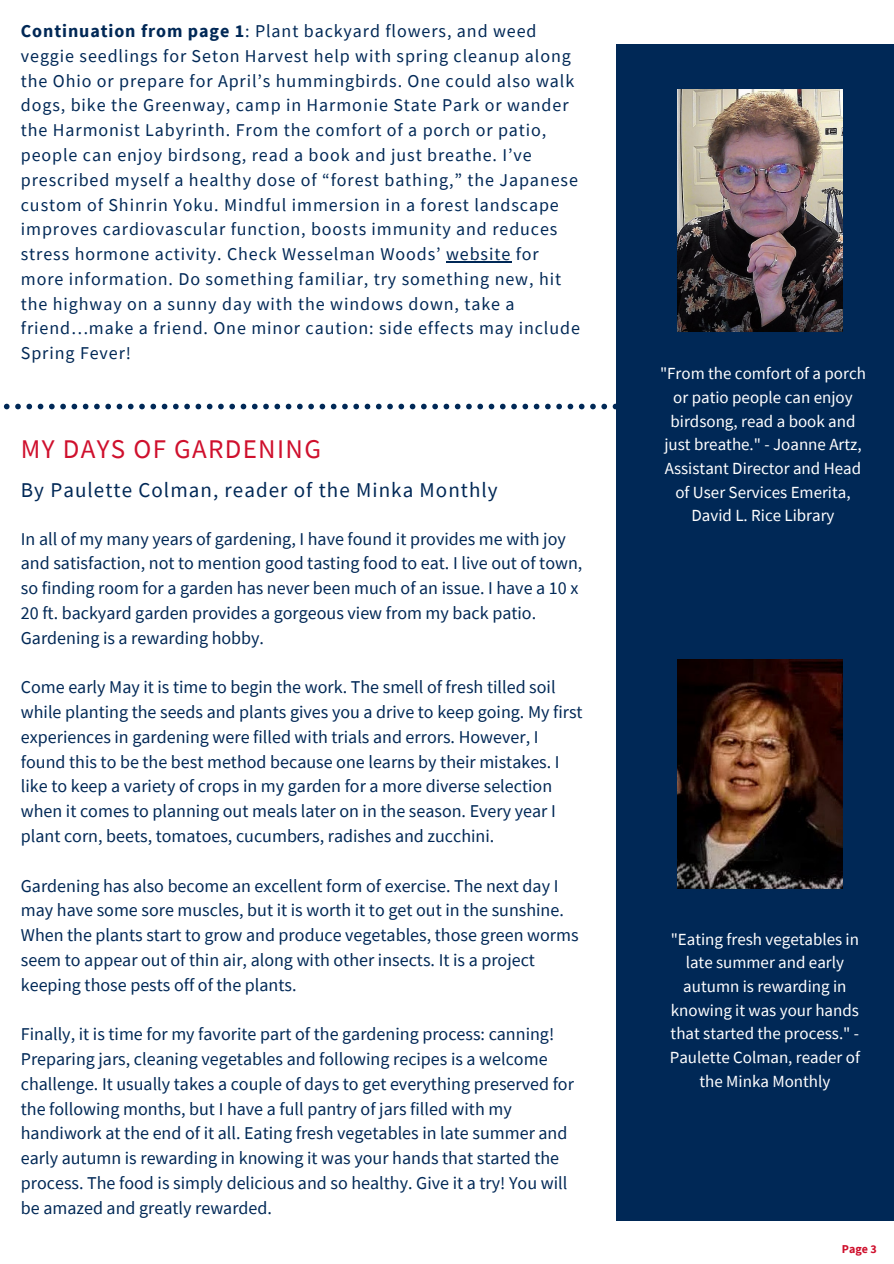
<style>
.page{position:relative;width:894px;height:1264px;background:#fff}
.page>*{position:absolute;margin:0;border:0;box-sizing:border-box;transform-origin:0 0}
.t1{font:27px "Source Sans Pro";letter-spacing:.05em;color:#cf102d}
.t2{font:21px "Source Sans Pro";letter-spacing:.05em;color:#002856}
.t3{font:18px/24.8px "Source Sans Pro";color:#002856}
.t4{font:18px/24.8px "Source Sans Pro";letter-spacing:.05em;color:#002856}
.t5{font:16.95px/23.7px "Source Sans Pro";color:#fff;text-align:center}
.t6{font:700 12px "Source Sans Pro";color:#cf102d}
.s1{font-weight:700}
</style>
<div class="page">
<svg style="left:3px;top:404px;width:613px;height:5px"></svg>
<div style="left:616px;top:44px;width:277px;height:1176px;background:#002856"></div>
<img style="left:677px;top:89px;width:165px;height:242px">
<img style="left:677px;top:659px;width:165px;height:229px">
<hr style="left:446px;top:261px;width:65px;height:1px;background:#002856">
<p class="t4" style="left:21px;top:18px;width:560px"><span class="s1">Continuation from page 1</span>: Plant backyard flowers, and weed veggie seedlings for Seton Harvest help with spring cleanup along the Ohio or prepare for April’s hummingbirds. One could also walk dogs, bike the Greenway, camp in Harmonie State Park or wander the Harmonist Labyrinth. From the comfort of a porch or patio, people can enjoy birdsong, read a book and just breathe. I’ve prescribed myself a healthy dose of “forest bathing,” the Japanese custom of Shinrin Yoku. Mindful immersion in a forest landscape improves cardiovascular function, boosts immunity and reduces stress hormone activity. Check Wesselman Woods’ website for more information. Do something familiar, try something new, hit the highway on a sunny day with the windows down, take a friend…make a friend. One minor caution: side effects may include Spring Fever!</p>
<p class="t1" style="left:21px;top:431px;width:301px">MY DAYS OF GARDENING</p>
<p class="t2" style="left:21px;top:476px;width:478px">By Paulette Colman, reader of the Minka Monthly</p>
<p class="t3" style="left:21px;top:526px;width:563px">In all of my many years of gardening, I have found it provides me with joy and satisfaction, not to mention good tasting food to eat. I live out of town, so finding room for a garden has never been much of an issue. I have a 10 x 20 ft. backyard garden provides a gorgeous view from my back patio.<br>Gardening is a rewarding hobby.</p>
<p class="t3" style="left:21px;top:674px;width:563px">Come early May it is time to begin the work. The smell of fresh tilled soil while planting the seeds and plants gives you a drive to keep going. My first experiences in gardening were filled with trials and errors. However, I found this to be the best method because one learns by their mistakes. I like to keep a variety of crops in my garden for a more diverse selection when it comes to planning out meals later on in the season. Every year I plant corn, beets, tomatoes, cucumbers, radishes and zucchini.</p>
<p class="t3" style="left:21px;top:872px;width:559px">Gardening has also become an excellent form of exercise. The next day I may have some sore muscles, but it is worth it to get out in the sunshine.<br>When the plants start to grow and produce vegetables, those green worms seem to appear out of thin air, along with other insects. It is a project keeping those pests off of the plants.</p>
<p class="t3" style="left:21px;top:1021px;width:554px">Finally, it is time for my favorite part of the gardening process: canning!<br>Preparing jars, cleaning vegetables and following recipes is a welcome challenge. It usually takes a couple of days to get everything preserved for the following months, but I have a full pantry of jars filled with my handiwork at the end of it all. Eating fresh vegetables in late summer and early autumn is rewarding in knowing it was your hands that started the process. The food is simply delicious and so healthy. Give it a try! You will be amazed and greatly rewarded.</p>
<p class="t5" style="left:660px;top:361px;width:207px">"From the comfort of a porch or patio people can enjoy birdsong, read a book and just breathe." - Joanne Artz,<br>Assistant Director and Head of User Services Emerita,<br>David L. Rice Library</p>
<p class="t5" style="left:669px;top:926px;width:191px">"Eating fresh vegetables in late summer and early autumn is rewarding in knowing it was your hands that started the process." -<br>Paulette Colman, reader of the Minka Monthly</p>
<p class="t6" style="left:841px;top:1241px;width:36px">Page 3</p>
</div>
